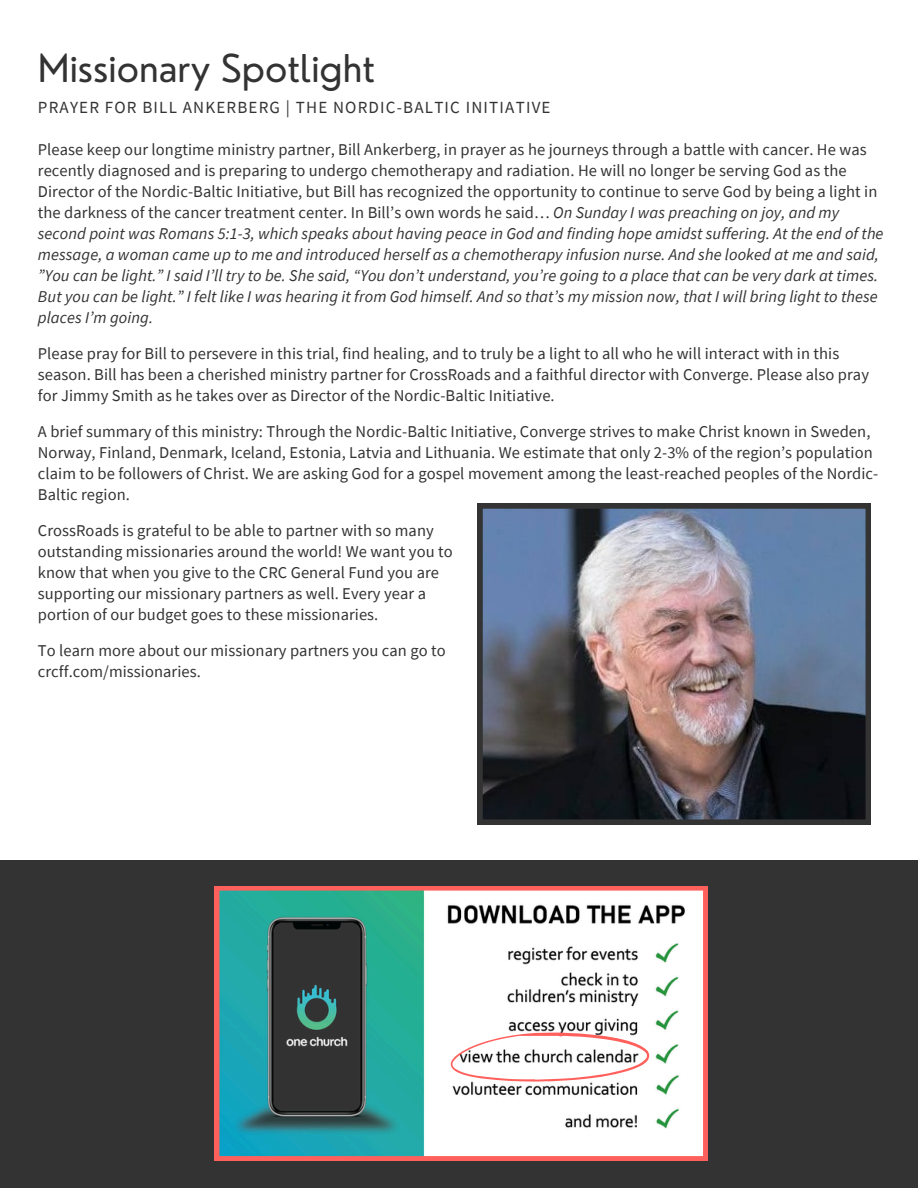
<style>
.page{position:relative;width:918px;height:1188px;background:#fff}
.page>*{position:absolute;margin:0;border:0;box-sizing:border-box;transform-origin:0 0}
.t1{font:37.35px "Nourd";color:#333}
.t2{font:16.95px "Source Sans Pro";letter-spacing:.07em;color:#333}
.t3{font:16.5px/21px "Source Sans Pro";letter-spacing:.005em;color:#333}
.t4{font:italic 16.5px/21px "Source Sans Pro";letter-spacing:.005em;color:#333}
.s1{font-style:normal}
</style>
<div class="page">
<img style="left:477px;top:503px;width:394px;height:322px">
<div style="left:0;top:860px;width:918px;height:328px;background:#333"></div>
<svg style="left:215px;top:886px;width:493px;height:275px;background:#98b5b3"></svg>
<svg style="left:450px;top:1032px;width:200px;height:50px;background:#eedfde"></svg>
<p class="t1" style="left:38px;top:45px;width:339px">Missionary Spotlight</p>
<h1 class="t2" style="left:38px;top:96px;width:514px">PRAYER FOR BILL ANKERBERG | THE NORDIC-BALTIC INITIATIVE</h1>
<h3 class="t4" style="left:38px;top:139px;width:847px"><span class="s1">Please keep our longtime ministry partner, Bill Ankerberg, in prayer as he journeys through a battle with cancer. He was recently diagnosed and is preparing to undergo chemotherapy and radiation. He will no longer be serving God as the Director of the Nordic-Baltic Initiative, but Bill has recognized the opportunity to continue to serve God by being a light in the darkness of the cancer treatment center. In Bill’s own words he said…</span> On Sunday I was preaching on joy, and my second point was Romans 5:1-3, which speaks about having peace in God and finding hope amidst suffering. At the end of the message, a woman came up to me and introduced herself as a chemotherapy infusion nurse. And she looked at me and said, ”You can be light.” I said I’ll try to be. She said, “You don’t understand, you’re going to a place that can be very dark at times.<br>But you can be light.” I felt like I was hearing it from God himself. And so that’s my mission now, that I will bring light to these places I’m going.</h3>
<p class="t3" style="left:38px;top:343px;width:833px">Please pray for Bill to persevere in this trial, find healing, and to truly be a light to all who he will interact with in this season. Bill has been a cherished ministry partner for CrossRoads and a faithful director with Converge. Please also pray for Jimmy Smith as he takes over as Director of the Nordic-Baltic Initiative.</p>
<p class="t3" style="left:38px;top:421px;width:842px">A brief summary of this ministry: Through the Nordic-Baltic Initiative, Converge strives to make Christ known in Sweden, Norway, Finland, Denmark, Iceland, Estonia, Latvia and Lithuania. We estimate that only 2-3% of the region’s population claim to be followers of Christ. We are asking God for a gospel movement among the least-reached peoples of the Nordic-Baltic region.</p>
<p class="t3" style="left:38px;top:520px;width:416px">CrossRoads is grateful to be able to partner with so many outstanding missionaries around the world! We want you to know that when you give to the CRC General Fund you are supporting our missionary partners as well. Every year a portion of our budget goes to these missionaries.</p>
<p class="t3" style="left:38px;top:640px;width:409px">To learn more about our missionary partners you can go to crcff.com/missionaries.</p>
</div>
